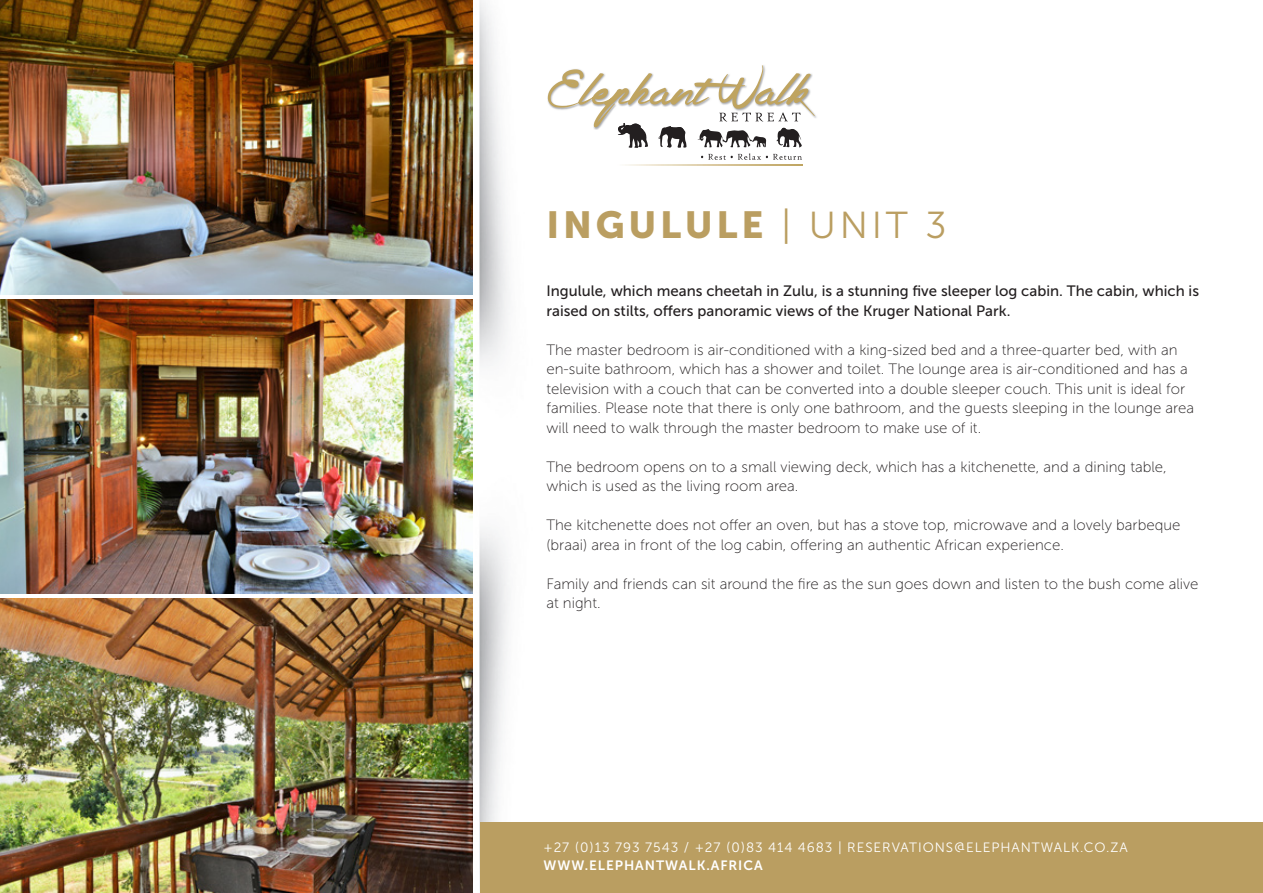
<style>
.page{position:relative;width:1263px;height:893px;background:#fff}
.page>*{position:absolute;margin:0;border:0;box-sizing:border-box;transform-origin:0 0}
.t1{font:37.5px "Museo Sans 900";letter-spacing:.1em;color:#ba9e61}
.t2{font:15px/19.5px "Museo Sans 100";color:#231f20}
.t3{font:15px/19.5px "Museo Sans 500";color:#231f20}
.t4{font:13.5px "Museo Sans 300";letter-spacing:.07em;color:#fff}
.t5{font:13.5px "Museo Sans 700";letter-spacing:.07em;color:#fff}
.s1{font-family:"Museo Sans 300"}
</style>
<div class="page">
<img style="left:479px;top:0;width:30px;height:883px">
<div style="left:480px;top:822px;width:783px;height:71px;background:#ba9e61"></div>
<svg style="left:548px;top:65px;width:267px;height:95px"></svg>
<svg style="left:626px;top:165px;width:177px;height:1px"></svg>
<img style="left:0;top:0;width:473px;height:294px">
<img style="left:0;top:299px;width:473px;height:295px">
<img style="left:0;top:599px;width:473px;height:294px">
<p class="t1" style="left:546px;top:203px;width:402px">INGULULE <span class="s1">| UNIT 3</span></p>
<p class="t3" style="left:546px;top:282px;width:654px">Ingulule, which means cheetah in Zulu, is a stunning five sleeper log cabin. The cabin, which is raised on stilts, offers panoramic views of the Kruger National Park.</p>
<p class="t2" style="left:546px;top:340px;width:649px">The master bedroom is air-conditioned with a king-sized bed and a three-quarter bed, with an en-suite bathroom, which has a shower and toilet. The lounge area is air-conditioned and has a television with a couch that can be converted into a double sleeper couch. This unit is ideal for families. Please note that there is only one bathroom, and the guests sleeping in the lounge area will need to walk through the master bedroom to make use of it.</p>
<p class="t2" style="left:546px;top:457px;width:622px">The bedroom opens on to a small viewing deck, which has a kitchenette, and a dining table, which is used as the living room area.</p>
<p class="t2" style="left:546px;top:516px;width:635px">The kitchenette does not offer an oven, but has a stove top, microwave and a lovely barbeque (braai) area in front of the log cabin, offering an authentic African experience.</p>
<p class="t2" style="left:546px;top:574px;width:653px">Family and friends can sit around the fire as the sun goes down and listen to the bush come alive at night.</p>
<p class="t4" style="left:543px;top:840px;width:586px">+27 (0)13 793 7543 / +27 (0)83 414 4683 | RESERVATIONS@ELEPHANTWALK.CO.ZA</p>
<p class="t5" style="left:543px;top:858px;width:221px">WWW.ELEPHANTWALK.AFRICA</p>
</div>
